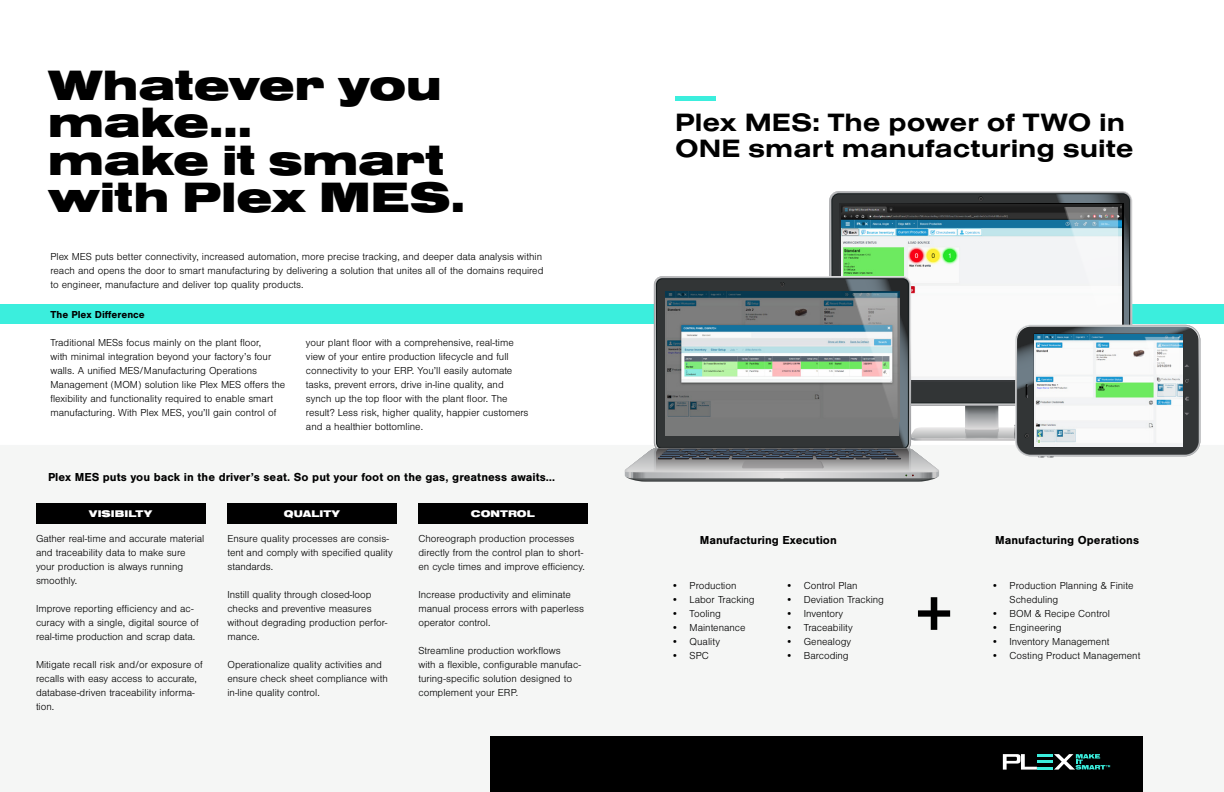
<style>
.page{position:relative;width:1224px;height:792px;background:#fff}
.page>*{position:absolute;margin:0;border:0;box-sizing:border-box;transform-origin:0 0}
.t1{font:900 64px "Nimbus San Ext";color:#000}
.t2{font:900 44px/37.4px "Nimbus San Ext";color:#000}
.t3{font:700 26px/26px "Nimbus San Ext";color:#000}
.t4{font:700 12px "Nimbus San";color:#000}
.t5{font:300 10.5px/14px "Nimbus San";color:#000}
.t6{font:700 10.5px "Nimbus San";color:#000}
.t7{font:900 10px "Nimbus San Ext";color:#fff}
</style>
<div class="page">
<div style="left:0;top:304px;width:1224px;height:20px;background:#3beedd"></div>
<svg style="left:832px;top:194px;width:297px;height:13px;background:#323537"></svg>
<svg style="left:979px;top:197px;width:4px;height:4px"></svg>
<svg style="left:624px;top:207px;width:576px;height:275px"></svg>
<div style="left:665px;top:419px;width:234px;height:16px;background:#797a7a"></div>
<hr style="left:675px;top:96px;width:41px;height:4px;background:#3beedd">
<div style="left:490px;top:736px;width:653px;height:56px;background:#000"></div>
<svg style="left:1003px;top:754px;width:34px;height:16px"></svg>
<hr style="left:1037px;top:767px;width:16px;height:3px;background:#3beedd">
<hr style="left:1037px;top:754px;width:16px;height:3px;background:#3beedd">
<hr style="left:1037px;top:760px;width:16px;height:3px;background:#3beedd">
<svg style="left:1054px;top:754px;width:56px;height:16px"></svg>
<div style="left:36px;top:503px;width:169px;height:21px;background:#000"></div>
<div style="left:227px;top:503px;width:170px;height:21px;background:#000"></div>
<div style="left:418px;top:503px;width:170px;height:21px;background:#000"></div>
<p class="t2" style="left:48px;top:67px;width:395px">Whatever you make…</p>
<p class="t2" style="left:48px;top:142px;width:419px">make it smart with Plex MES.</p>
<p class="t5" style="left:50px;top:250px;width:494px">Plex MES puts better connectivity, increased automation, more precise tracking, and deeper data analysis within reach and opens the door to smart manufacturing by delivering a solution that unites all of the domains required to engineer, manufacture and deliver top quality products.</p>
<p class="t6" style="left:50px;top:308px;width:96px">The Plex Difference</p>
<p class="t5" style="left:50px;top:336px;width:236px">Traditional MESs focus mainly on the plant floor,<br>with minimal integration beyond your factory’s four walls. A unified MES/Manufacturing Operations Management (MOM) solution like Plex MES offers the flexibility and functionality required to enable smart manufacturing. With Plex MES, you’ll gain control of</p>
<p class="t5" style="left:306px;top:336px;width:224px">your plant floor with a comprehensive, real-time view of your entire production lifecycle and full connectivity to your ERP. You’ll easily automate tasks, prevent errors, drive in-line quality, and synch up the top floor with the plant floor. The result? Less risk, higher quality, happier customers and a healthier bottomline.</p>
<p class="t4" style="left:48px;top:470px;width:509px">Plex MES puts you back in the driver’s seat. So put your foot on the gas, greatness awaits…</p>
<p class="t7" style="left:89px;top:508px;width:65px">VISIBILTY</p>
<p class="t7" style="left:284px;top:508px;width:58px">QUALITY</p>
<p class="t7" style="left:471px;top:508px;width:66px">CONTROL</p>
<p class="t5" style="left:36px;top:532px;width:170px">Gather real-time and accurate material and traceability data to make sure your production is always running smoothly.</p>
<p class="t5" style="left:36px;top:602px;width:164px">Improve reporting efficiency and ac&shy;curacy with a single, digital source of real-time production and scrap data.</p>
<p class="t5" style="left:36px;top:658px;width:168px">Mitigate recall risk and/or exposure of recalls with easy access to accurate, database-driven traceability informa&shy;tion.</p>
<p class="t5" style="left:227px;top:532px;width:167px">Ensure quality processes are consis&shy;tent and comply with specified quality standards.</p>
<p class="t5" style="left:227px;top:588px;width:162px">Instill quality through closed-loop checks and preventive measures without degrading production perfor&shy;mance.</p>
<p class="t5" style="left:227px;top:658px;width:162px">Operationalize quality activities and ensure check sheet compliance with in-line quality control.</p>
<p class="t5" style="left:418px;top:532px;width:168px">Choreograph production processes directly from the control plan to short&shy;en cycle times and improve efficiency.</p>
<p class="t5" style="left:418px;top:588px;width:167px">Increase productivity and eliminate manual process errors with paperless operator control.</p>
<p class="t5" style="left:418px;top:644px;width:164px">Streamline production workflows<br>with a flexible, configurable manufac&shy;turing-specific solution designed to complement your ERP.</p>
<p class="t3" style="left:675px;top:108px;width:460px">Plex MES: The power of TWO in<br>ONE smart manufacturing suite</p>
<p class="t4" style="left:700px;top:533px;width:139px">Manufacturing Execution</p>
<p class="t4" style="left:995px;top:533px;width:145px">Manufacturing Operations</p>
<p class="t5" style="left:672px;top:579px;width:66px">• Production</p>
<p class="t5" style="left:672px;top:593px;width:85px">• Labor Tracking</p>
<p class="t5" style="left:672px;top:607px;width:51px">• Tooling</p>
<p class="t5" style="left:672px;top:621px;width:75px">• Maintenance</p>
<p class="t5" style="left:672px;top:635px;width:50px">• Quality</p>
<p class="t5" style="left:672px;top:649px;width:39px">• SPC</p>
<p class="t5" style="left:786px;top:579px;width:73px">• Control Plan</p>
<p class="t5" style="left:786px;top:593px;width:100px">• Deviation Tracking</p>
<p class="t5" style="left:786px;top:607px;width:59px">• Inventory</p>
<p class="t5" style="left:786px;top:621px;width:69px">• Traceability</p>
<p class="t5" style="left:786px;top:635px;width:67px">• Genealogy</p>
<p class="t5" style="left:786px;top:649px;width:64px">• Barcoding</p>
<p class="t1" style="left:918px;top:580px;width:33px">+</p>
<p class="t5" style="left:1010px;top:579px;width:125px;text-indent:-18px">• Production Planning &amp; Finite<br>Scheduling</p>
<p class="t5" style="left:992px;top:607px;width:120px">• BOM &amp; Recipe Control</p>
<p class="t5" style="left:992px;top:621px;width:72px">• Engineering</p>
<p class="t5" style="left:992px;top:635px;width:119px">• Inventory Management</p>
<p class="t5" style="left:992px;top:649px;width:150px">• Costing Product Management</p>
</div>
